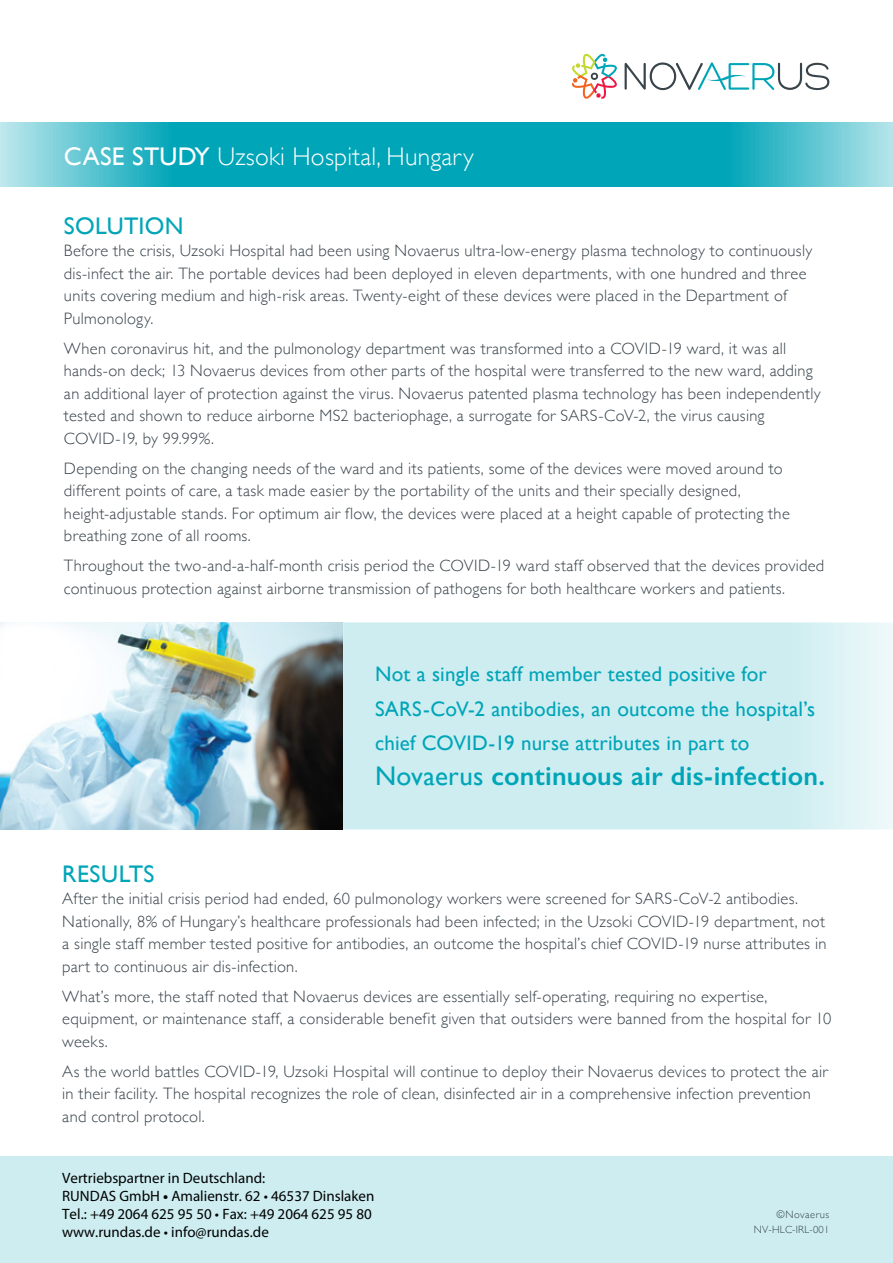
<style>
.page{position:relative;width:893px;height:1263px;background:#fff}
.page>*{position:absolute;margin:0;border:0;box-sizing:border-box;transform-origin:0 0}
.t1{font:600 27px "Gill Sans";letter-spacing:.01em;color:#00a5b8}
.t2{font:300 25.5px "Gill Sans";letter-spacing:.01em;color:#fff}
.t3{font:24px "Gill Sans";letter-spacing:.015em;color:#00a5b8}
.t4{font:21px/34.5px "Gill Sans";letter-spacing:.01em;color:#00a5b8}
.t5{font:300 16.5px/22.5px "Gill Sans";letter-spacing:.02em;color:#38434a}
.t6{font:15px/18px "Myriad Pro";color:#000}
.t7{font:300 10.5px "Gill Sans";letter-spacing:.025em;color:#38434a}
.t8{font:300 10.5px "Gill Sans";letter-spacing:.05em;color:#38434a}
.s1{font-weight:400}
.s2{font-weight:700}
</style>
<div class="page">
<svg style="left:0;top:122px;width:893px;height:64px;background:#23b1c1"></svg>
<div style="left:0;top:1156px;width:893px;height:107px;background:#cdedf1"></div>
<svg style="left:572px;top:54px;width:45px;height:45px"></svg>
<svg style="left:625px;top:62px;width:204px;height:28px"></svg>
<svg style="left:343px;top:622px;width:550px;height:207px;background:#d0eef1"></svg>
<img style="left:0;top:622px;width:343px;height:207px">
<h2 class="t2" style="left:64px;top:137px;width:411px"><span class="s1">CASE STUDY</span> Uzsoki Hospital, Hungary</h2>
<h3 class="t3" style="left:64px;top:212px;width:121px">SOLUTION</h3>
<p class="t5" style="left:64px;top:239px;width:750px">Before the crisis, Uzsoki Hospital had been using Novaerus ultra-low-energy plasma technology to continuously dis-infect the air. The portable devices had been deployed in eleven departments, with one hundred and three units covering medium and high-risk areas. Twenty-eight of these devices were placed in the Department of Pulmonology.</p>
<p class="t5" style="left:64px;top:336px;width:758px">When coronavirus hit, and the pulmonology department was transformed into a COVID-19 ward, it was all hands-on deck; 13 Novaerus devices from other parts of the hospital were transferred to the new ward, adding an additional layer of protection against the virus. Novaerus patented plasma technology has been independently tested and shown to reduce airborne MS2 bacteriophage, a surrogate for SARS-CoV-2, the virus causing COVID-19, by 99.99%.</p>
<p class="t5" style="left:64px;top:456px;width:727px">Depending on the changing needs of the ward and its patients, some of the devices were moved around to different points of care, a task made easier by the portability of the units and their specially designed, height-adjustable stands. For optimum air flow, the devices were placed at a height capable of protecting the breathing zone of all rooms.</p>
<p class="t5" style="left:64px;top:554px;width:762px">Throughout the two-and-a-half-month crisis period the COVID-19 ward staff observed that the devices provided continuous protection against airborne transmission of pathogens for both healthcare workers and patients.</p>
<p class="t4" style="left:375px;top:657px;width:442px">Not a single staff member tested positive for<br>SARS-CoV-2 antibodies, an outcome the hospital’s chief COVID-19 nurse attributes in part to</p>
<h1 class="t1" style="left:375px;top:759px;width:451px"><span class="s1">Novaerus</span> continuous air dis-infection.</h1>
<h3 class="t3" style="left:62px;top:859px;width:94px">RESULTS</h3>
<p class="t5" style="left:62px;top:887px;width:766px">After the initial crisis period had ended, 60 pulmonology workers were screened for SARS-CoV-2 antibodies.<br>Nationally, 8% of Hungary’s healthcare professionals had been infected; in the Uzsoki COVID-19 department, not a single staff member tested positive for antibodies, an outcome the hospital’s chief COVID-19 nurse attributes in part to continuous air dis-infection.</p>
<p class="t5" style="left:62px;top:984px;width:771px">What’s more, the staff noted that Novaerus devices are essentially self-operating, requiring no expertise, equipment, or maintenance staff, a considerable benefit given that outsiders were banned from the hospital for 10 weeks.</p>
<p class="t5" style="left:62px;top:1059px;width:767px">As the world battles COVID-19, Uzsoki Hospital will continue to deploy their Novaerus devices to protect the air in their facility. The hospital recognizes the role of clean, disinfected air in a comprehensive infection prevention and control protocol.</p>
<p class="t6" style="left:62px;top:1169px;width:314px">Vertriebspartner in Deutschland:<br>RUNDAS GmbH <span class="s2">•</span> Amalienstr. 62 • 46537 Dinslaken Tel.: +49 2064 625 95 50 • Fax: +49 2064 625 95 80 www.rundas.de • info@rundas.de</p>
<p class="t8" style="left:777px;top:1207px;width:54px">©Novaerus</p>
<p class="t7" style="left:754px;top:1221px;width:77px">NV-HLC-IRL-001</p>
</div>
